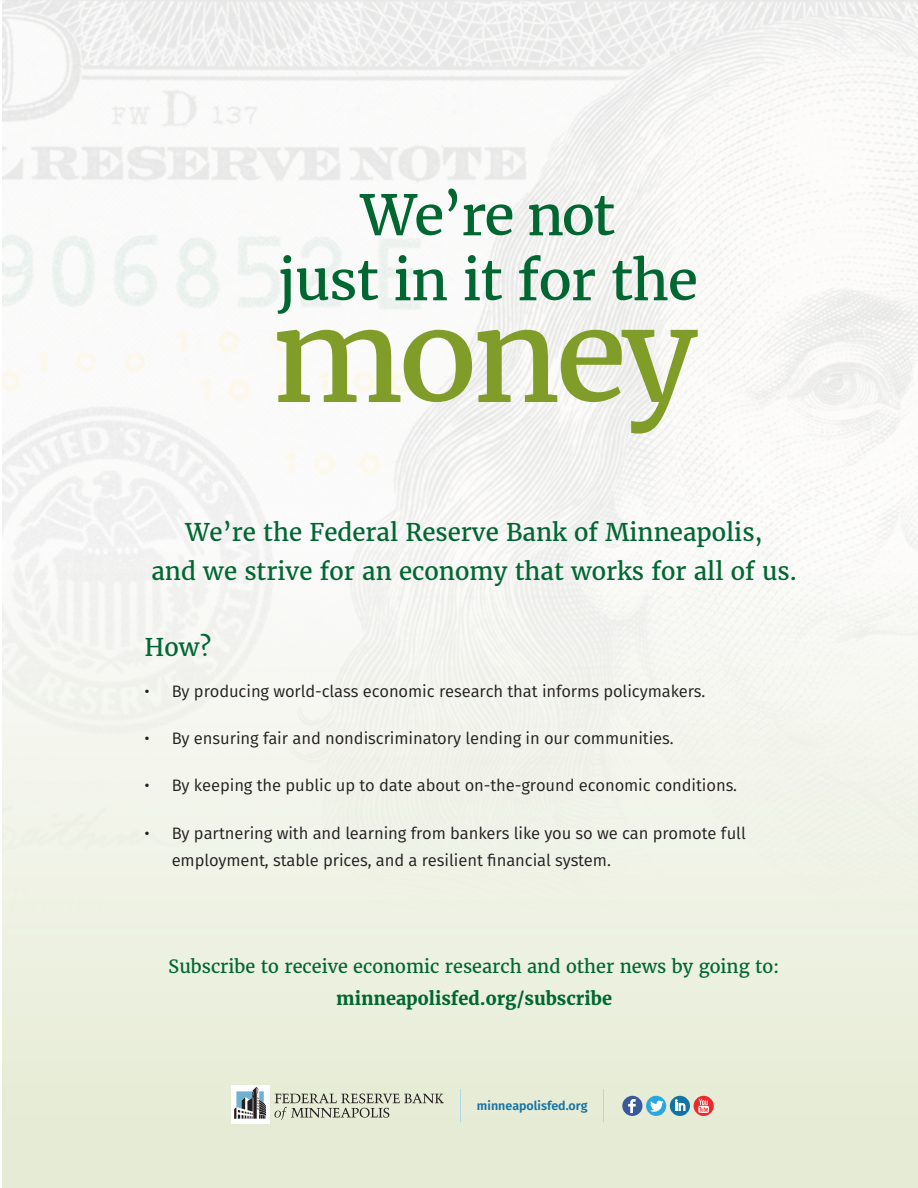
<style>
.page{position:relative;width:918px;height:1188px;background:#fff}
.page>*{position:absolute;margin:0;border:0;box-sizing:border-box;transform-origin:0 0}
.t1{font:24.15px/39.2px "Merriweather";color:#006731;text-align:center}
.t2{font:18.15px/31.7px "Merriweather";color:#006731;text-align:center}
.t3{font:16.65px/27.2px "Fira Sans";letter-spacing:-.005em;color:#231f20}
.t4{font:600 12.45px "Fira Sans";color:#1473a5}
.s1{font-weight:700}
</style>
<div class="page">
<img style="left:2px;top:0;width:916px;height:1188px">
<div style="left:670px;top:1096px;width:20px;height:20px;background:#1174a5;border-radius:50%"></div>
<svg style="left:675px;top:1099px;width:11px;height:12px"></svg>
<div style="left:622px;top:1096px;width:20px;height:20px;background:#3a5998;border-radius:50%"></div>
<svg style="left:628px;top:1099px;width:8px;height:14px"></svg>
<div style="left:646px;top:1096px;width:20px;height:20px;background:#27a8e0;border-radius:50%"></div>
<svg style="left:650px;top:1100px;width:14px;height:12px"></svg>
<div style="left:694px;top:1096px;width:20px;height:20px;background:#ee292c;border-radius:50%"></div>
<svg style="left:698px;top:1099px;width:11px;height:14px"></svg>
<div style="left:231px;top:1086px;width:39px;height:38px;background:#fff"></div>
<svg style="left:274px;top:1094px;width:170px;height:26px;background:#c4c8b5"></svg>
<svg style="left:234px;top:1087px;width:32px;height:32px"></svg>
<hr style="left:461px;top:1090px;width:1px;height:32px;background:#add8e6">
<hr style="left:603px;top:1090px;width:1px;height:32px;background:#add8e6">
<svg style="left:277px;top:330px;width:421px;height:104px"></svg>
<svg style="left:278px;top:255px;width:418px;height:59px"></svg>
<svg style="left:360px;top:189px;width:255px;height:46px"></svg>
<p class="t1" style="left:151px;top:512px;width:647px">We’re the Federal Reserve Bank of Minneapolis,<br>and we strive for an economy that works for all of us.</p>
<p class="t1" style="left:145px;top:628px;width:68px">How?</p>
<p class="t3" style="left:145px;top:677px;width:562px">• By producing world-class economic research that informs policymakers.</p>
<p class="t3" style="left:145px;top:725px;width:531px">• By ensuring fair and nondiscriminatory lending in our communities.</p>
<p class="t3" style="left:145px;top:772px;width:594px">• By keeping the public up to date about on-the-ground economic conditions.</p>
<p class="t3" style="left:172px;top:820px;width:576px;text-indent:-27px">• By partnering with and learning from bankers like you so we can promote full employment, stable prices, and a resilient financial system.</p>
<p class="t2" style="left:169px;top:951px;width:612px">Subscribe to receive economic research and other news by going to: <span class="s1">minneapolisfed.org/subscribe</span></p>
<p class="t4" style="left:477px;top:1097px;width:112px">minneapolisfed.org</p>
</div>
